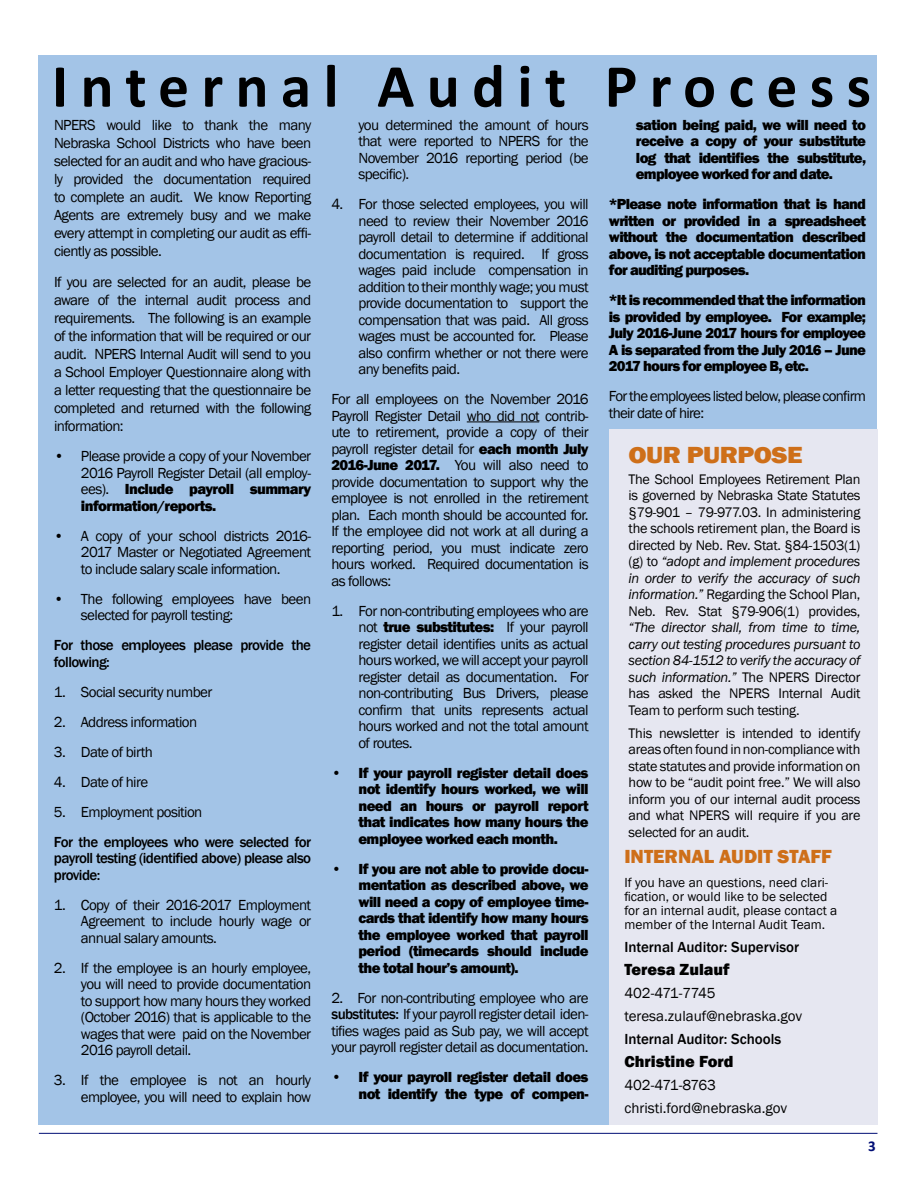
<style>
.page{position:relative;width:918px;height:1188px;background:#fff}
.page>*{position:absolute;margin:0;border:0;box-sizing:border-box;transform-origin:0 0}
.t1{font:700 61.5px "Calibri";letter-spacing:.2em;color:#000}
.t2{font:800 24px "Franklin Gothic";letter-spacing:-.02em;color:#ce6f19;scale:1.1 1}
.t3{font:800 19.5px "Franklin Gothic";color:#ce6f19}
.t4{font:800 16.5px "Franklin Gothic";color:#000}
.t5{font:15px/16.5px "Franklin Gothic";letter-spacing:-.04em;color:#000;text-align:justify}
.t6{font:800 15px/16.5px "Franklin Gothic";letter-spacing:-.05em;color:#000;text-align:justify}
.t7{font:500 15px/16.5px "Franklin Gothic";letter-spacing:-.04em;color:#000}
.t8{font:15px/23px "Franklin Gothic";color:#000}
.t9{font:500 15px "Franklin Gothic";color:#000}
.t10{font:700 15px "Calibri";color:#000e75}
.t11{font:14.25px/16.5px "Franklin Gothic";letter-spacing:-.02em;color:#000;text-align:justify}
.t12{font:italic 14.25px/16.5px "Franklin Gothic";letter-spacing:-.02em;color:#000;text-align:justify}
.t13{font:13.5px/14.2px "Franklin Gothic";color:#000}
.s1{font-weight:800}
.s2{font-weight:500}
.s3{font-style:italic}
.s4{font-style:normal}
</style>
<div class="page">
<div style="left:39px;top:55px;width:838px;height:1069px;background:#a3c4e7"></div>
<hr style="left:467px;top:422px;width:72px;height:1px;background:#000">
<hr style="left:39px;top:1133px;width:839px;height:1px;background:#000e75">
<div style="left:609px;top:430px;width:268px;height:695px;background:#e6e7f1"></div>
<h1 class="t1" style="left:52px;top:47px;width:821px">Internal Audit Process</h1>
<p class="t5" style="left:54px;top:116px;width:259px;line-height:18px">NPERS would like to thank the many Nebraska School Districts who have been selected for an audit and who have gracious&shy;ly provided the documentation required to complete an audit. We know Reporting Agents are extremely busy and we make every attempt in completing our audit as effi&shy;ciently as possible.</p>
<p class="t5" style="left:54px;top:274px;width:259px;line-height:18px">If you are selected for an audit, please be aware of the internal audit process and requirements. The following is an example of the information that will be required or our audit. NPERS Internal Audit will send to you a School Employer Questionnaire along with a letter requesting that the questionnaire be completed and returned with the following information:</p>
<p class="t5" style="left:81px;top:448px;width:232px;text-indent:-27px">• Please provide a copy of your November 2016 Payroll Register Detail (all employ&shy;ees). <span class="s1">Include payroll summary information/reports.</span></p>
<p class="t5" style="left:81px;top:528px;width:232px;text-indent:-27px">• A copy of your school districts 2016- 2017 Master or Negotiated Agreement to include salary scale information.</p>
<p class="t5" style="left:81px;top:591px;width:232px;text-indent:-27px">• The following employees have been selected for payroll testing:</p>
<p class="t7" style="left:54px;top:637px;width:259px">For those employees please provide the following:</p>
<p class="t5" style="left:54px;top:684px;width:160px">1. Social security number</p>
<p class="t5" style="left:54px;top:714px;width:145px">2. Address information</p>
<p class="t5" style="left:54px;top:744px;width:101px">3. Date of birth</p>
<p class="t5" style="left:54px;top:774px;width:96px">4. Date of hire</p>
<p class="t5" style="left:54px;top:804px;width:150px">5. Employment position</p>
<p class="t7" style="left:54px;top:834px;width:259px;text-align:justify">For the employees who were selected for payroll testing (identified above) please also provide:</p>
<p class="t5" style="left:81px;top:897px;width:232px;text-indent:-27px">1. Copy of their 2016-2017 Employment Agreement to include hourly wage or annual salary amounts.</p>
<p class="t5" style="left:81px;top:960px;width:232px;text-indent:-27px">2. If the employee is an hourly employee, you will need to provide documentation to support how many hours they worked (October 2016) that is applicable to the wages that were paid on the November 2016 payroll detail.</p>
<p class="t5" style="left:54px;top:1072px;width:259px;text-align:right">3. If the employee is not an hourly employee, you will need to explain how</p>
<p class="t5" style="left:358px;top:117px;width:232px">you determined the amount of hours that were reported to NPERS for the November 2016 reporting period (be specific).</p>
<p class="t5" style="left:358px;top:196px;width:232px;text-indent:-27px">4. For those selected employees, you will need to review their November 2016 payroll detail to determine if additional documentation is required. If gross wages paid include compensation in addition to their monthly wage; you must provide documentation to support the compensation that was paid. All gross wages must be accounted for. Please also confirm whether or not there were any benefits paid.</p>
<p class="t5" style="left:331px;top:391px;width:259px">For all employees on the November 2016<br>Payroll Register Detail who did not contrib&shy;ute to retirement, provide a copy of their payroll register detail for <span class="s1">each month July 2016-June 2017.</span> You will also need to provide documentation to support why the employee is not enrolled in the retirement plan. Each month should be accounted for.<br>If the employee did not work at all during a reporting period, you must indicate zero hours worked. Required documentation is as follows:</p>
<p class="t5" style="left:358px;top:603px;width:232px;text-indent:-27px">1. For non-contributing employees who are not <span class="s1">true substitutes:</span> If your payroll register detail identifies units as actual hours worked, we will accept your payroll register detail as documentation. For non-contributing Bus Drivers, please confirm that units represents actual hours worked and not the total amount of routes.</p>
<p class="t6" style="left:358px;top:764px;width:232px;text-indent:-27px">• If your payroll register detail does not identify hours worked, we will need an hours or payroll report that indicates how many hours the employee worked each month.</p>
<p class="t6" style="left:358px;top:860px;width:232px;text-indent:-27px">• If you are not able to provide docu&shy;mentation as described above, we will need a copy of employee time&shy;cards that identify how many hours the employee worked that payroll period (timecards should include the total hour’s amount).</p>
<p class="t5" style="left:331px;top:990px;width:259px">2. For non-contributing employee who are <span class="s2">substitutes:</span> If your payroll register detail iden&shy;tifies wages paid as Sub pay, we will accept your payroll register detail as documentation.</p>
<p class="t6" style="left:331px;top:1069px;width:259px;text-align:right">• If your payroll register detail does not identify the type of compen-</p>
<p class="t6" style="left:636px;top:116px;width:232px">sation being paid, we will need to receive a copy of your substitute log that identifies the substitute, employee worked for and date.</p>
<p class="t6" style="left:609px;top:196px;width:259px">*Please note information that is hand written or provided in a spreadsheet without the documentation described above, is not acceptable documentation for auditing purposes.</p>
<p class="t6" style="left:609px;top:292px;width:259px">*It is recommended that the information is provided by employee. For example; July 2016-June 2017 hours for employee A is separated from the July 2016 – June 2017 hours for employee B, etc.</p>
<p class="t5" style="left:609px;top:388px;width:259px">For the employees listed below, please confirm their date of hire:</p>
<h2 class="t2" style="left:629px;top:439px;width:100px">Our Purpo</h2>
<h2 class="t2" style="left:772px;top:439px;width:30px">se</h2>
<p class="t11" style="left:629px;top:471px;width:233px">The School Employees Retirement Plan is governed by Nebraska State Statutes §79-901 – 79-977.03. In administering the schools retirement plan, the Board is directed by Neb. Rev. Stat. §84-1503(1) (g) to <span class="s3">“adopt and implement procedures in order to verify the accuracy of such information.”</span> Regarding the School Plan, Neb. Rev. Stat §79-906(1) provides,</p>
<p class="t12" style="left:629px;top:619px;width:233px">“The director shall, from time to time, carry out testing procedures pursuant to section 84-1512 to verify the accuracy of such information.” <span class="s4">The NPERS Director has asked the NPERS Internal Audit Team to perform such testing.</span></p>
<p class="t11" style="left:629px;top:725px;width:233px">This newsletter is intended to identify areas often found in non-compliance with state statutes and provide information on how to be “audit point free.” We will also inform you of our internal audit process and what NPERS will require if you are selected for an audit.</p>
<h3 class="t3" style="left:624px;top:844px;width:209px">INTERNAL AUDIT STAFF</h3>
<p class="t13" style="left:624px;top:875px;width:214px">If you have an questions, need clari&shy;fication, or would like to be selected for an internal audit, please contact a member of the Internal Audit Team.</p>
<p class="t9" style="left:624px;top:938px;width:176px">Internal Auditor: Supervisor</p>
<p class="t4" style="left:624px;top:959px;width:107px">Teresa Zulauf</p>
<p class="t8" style="left:624px;top:982px;width:179px">402-471-7745 teresa.zulauf@nebraska.gov</p>
<p class="t9" style="left:624px;top:1030px;width:158px">Internal Auditor: Schools</p>
<p class="t4" style="left:624px;top:1051px;width:111px">Christine Ford</p>
<p class="t8" style="left:624px;top:1074px;width:164px">402-471-8763 christi.ford@nebraska.gov</p>
<p class="t10" style="left:868px;top:1137px;width:9px">3</p>
</div>
